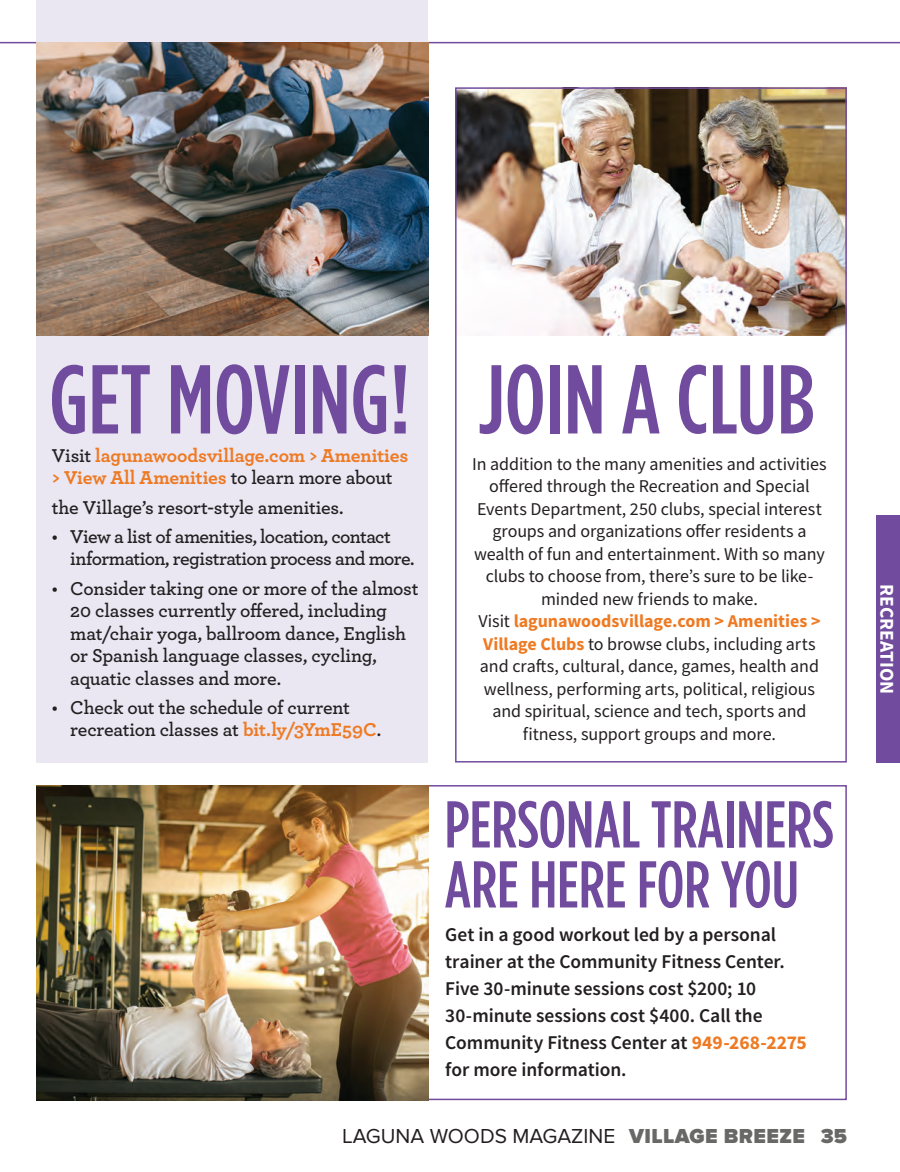
<style>
.page{position:relative;width:900px;height:1172px;background:#fff}
.page>*{position:absolute;margin:0;border:0;box-sizing:border-box;transform-origin:0 0}
.t1{font:500 97.5px "Gotham Condensed";color:#714b9e}
.t2{font:500 66px/60px "Gotham Condensed";color:#714b9e}
.t3{font:21px "Proxima Nova";color:#231f20}
.t4{font:600 19.5px/22.5px "Archer";letter-spacing:-.015em;color:#231f20}
.t5{font:600 19.5px/27px "Source Sans Pro";letter-spacing:-.005em;color:#231f20}
.t6{font:600 19.5px/22.5px "Archer";letter-spacing:-.035em;color:#231f20}
.t7{font:700 19.5px/22.5px "Archer";letter-spacing:-.01em;color:#ee7a23}
.t8{font:700 19.5px "Source Sans Pro";color:#fff}
.t9{font:18px/22.5px "Source Sans Pro";letter-spacing:-.005em;color:#231f20;text-align:center}
.s1{font-weight:600;color:#231f20}
.s2{font-weight:700;color:#ee7a23}
.s3{font-weight:900;color:#686867}
</style>
<div class="page">
<hr style="left:0;top:42px;width:899px;height:1px;background:#714b9e">
<div style="left:875px;top:515px;width:24px;height:248px;background:#714b9e"></div>
<img style="left:458px;top:90px;width:385px;height:245px">
<div style="left:36px;top:0;width:392px;height:762px;background:#eae6f2"></div>
<div style="left:455px;top:87px;width:391px;height:675px;border:2px solid #714b9e"></div>
<img style="left:36px;top:785px;width:392px;height:315px">
<img style="left:36px;top:42px;width:392px;height:293px">
<h1 class="t1" style="left:49px;top:345px;width:767px">GET MOVING! JOIN A CLUB</h1>
<p class="t7" style="left:52px;top:443px;width:358px"><span class="s1">Visit</span> lagunawoodsvillage.com &gt; Amenities &gt; View All Amenities <span class="s1">to learn more about</span></p>
<p class="t4" style="left:52px;top:495px;width:293px">the Village’s resort-style amenities.</p>
<p class="t6" style="left:70px;top:524px;width:346px;text-indent:-18px">• View a list of amenities, location, contact information, registration process and more.</p>
<p class="t4" style="left:70px;top:576px;width:350px;text-indent:-18px">• Consider taking one or more of the almost 20 classes currently offered, including mat/chair yoga, ballroom dance, English or Spanish language classes, cycling, aquatic classes and more.</p>
<p class="t4" style="left:70px;top:695px;width:312px;text-indent:-18px">• Check out the schedule of current recreation classes at <span class="s2">bit.ly/3YmE59C</span>.</p>
<p class="t9" style="left:472px;top:452px;width:356px">In addition to the many amenities and activities offered through the Recreation and Special Events Department, 250 clubs, special interest groups and organizations offer residents a wealth of fun and entertainment. With so many clubs to choose from, there’s sure to be like&shy;minded new friends to make.<br>Visit <span class="s2">lagunawoodsvillage.com &gt; Amenities &gt; Village Clubs</span> to browse clubs, including arts and crafts, cultural, dance, games, health and wellness, performing arts, political, religious and spiritual, science and tech, sports and fitness, support groups and more.</p>
<h2 class="t2" style="left:444px;top:793px;width:390px">PERSONAL TRAINERS<br>ARE HERE FOR YOU</h2>
<p class="t5" style="left:445px;top:921px;width:363px">Get in a good workout led by a personal trainer at the Community Fitness Center.<br>Five 30-minute sessions cost $200; 10<br>30-minute sessions cost $400. Call the Community Fitness Center at <span class="s2">949-268-2275 </span>for more information.</p>
<p class="t3" style="left:342px;top:1124px;width:506px">LAGUNA WOODS MAGAZINE <span class="s3">VILLAGE BREEZE 35</span></p>
<p class="t8" style="left:900px;top:584px;width:111px;rotate:90deg">RECREATION</p>
</div>
